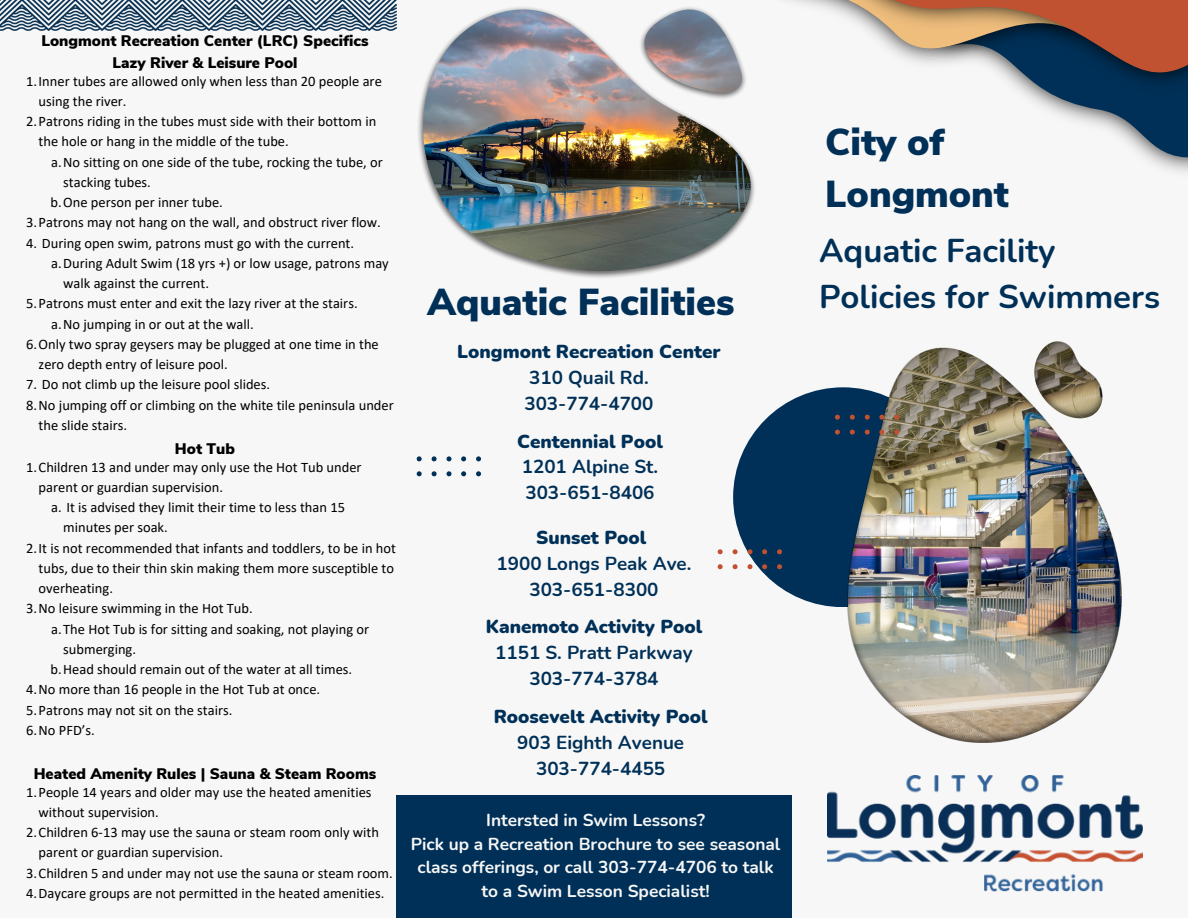
<style>
.page{position:relative;width:1188px;height:918px;background:#f7f7f7}
.page>*{position:absolute;margin:0;border:0;box-sizing:border-box;transform-origin:0 0}
.t1{font:900 37.5px/51.8px "Nunito Sans";color:#003057}
.t2{font:700 33px "Nunito";color:#003057}
.t3{font:700 18.75px "Nunito";color:#003057}
.t4{font:900 18.75px "Nunito";color:#003057}
.t5{font:700 17.25px/23.7px "Nunito";color:#f7f7f7;text-align:center}
.t6{font:900 15.3px "Nunito Sans";color:#000}
.t7{font:14.55px/20.2px "Calibri";color:#000}
</style>
<div class="page">
<div style="left:733px;top:387px;width:220px;height:220px;background:#003057;border-radius:50%"></div>
<svg style="left:791px;top:0;width:397px;height:167px"></svg>
<img style="left:418px;top:7px;width:337px;height:271px">
<img style="left:420px;top:10px;width:334px;height:261px">
<svg style="left:718px;top:549px;width:64px;height:22px"></svg>
<svg style="left:417px;top:456px;width:64px;height:21px"></svg>
<img style="left:827px;top:776px;width:315px;height:116px">
<img style="left:848px;top:342px;width:274px;height:401px">
<div style="left:396px;top:795px;width:396px;height:123px;background:#003057"></div>
<img style="left:0;top:0;width:396px;height:31px">
<svg style="left:835px;top:415px;width:70px;height:21px"></svg>
<p class="t6" style="left:41px;top:31px;width:329px">Longmont Recreation Center (LRC) Specifics</p>
<p class="t6" style="left:112px;top:52px;width:187px">Lazy River &amp; Leisure Pool</p>
<p class="t7" style="left:39px;top:72px;width:345px;text-indent:-12px">1.Inner tubes are allowed only when less than 20 people are using the river.</p>
<p class="t7" style="left:39px;top:112px;width:339px;text-indent:-12px">2.Patrons riding in the tubes must side with their bottom in the hole or hang in the middle of the tube.</p>
<p class="t7" style="left:63px;top:153px;width:321px;text-indent:-12px">a.No sitting on one side of the tube, rocking the tube, or stacking tubes.</p>
<p class="t7" style="left:51px;top:193px;width:174px">b.One person per inner tube.</p>
<p class="t7" style="left:26px;top:214px;width:356px">3.Patrons may not hang on the wall, and obstruct river flow.</p>
<p class="t7" style="left:26px;top:234px;width:329px">4. During open swim, patrons must go with the current.</p>
<p class="t7" style="left:63px;top:254px;width:327px;text-indent:-12px">a.During Adult Swim (18 yrs +) or low usage, patrons may walk against the current.</p>
<p class="t7" style="left:26px;top:295px;width:333px">5.Patrons must enter and exit the lazy river at the stairs.</p>
<p class="t7" style="left:51px;top:315px;width:204px">a.No jumping in or out at the wall.</p>
<p class="t7" style="left:39px;top:335px;width:342px;text-indent:-12px">6.Only two spray geysers may be plugged at one time in the zero depth entry of leisure pool.</p>
<p class="t7" style="left:26px;top:376px;width:245px">7. Do not climb up the leisure pool slides.</p>
<p class="t7" style="left:39px;top:396px;width:357px;text-indent:-12px">8.No jumping off or climbing on the white tile peninsula under the slide stairs.</p>
<p class="t6" style="left:175px;top:438px;width:62px">Hot Tub</p>
<p class="t7" style="left:39px;top:458px;width:324px;text-indent:-12px">1.Children 13 and under may only use the Hot Tub under parent or guardian supervision.</p>
<p class="t7" style="left:63px;top:498px;width:283px;text-indent:-12px">a. It is advised they limit their time to less than 15 minutes per soak.</p>
<p class="t7" style="left:39px;top:539px;width:359px;text-indent:-12px">2.It is not recommended that infants and toddlers, to be in hot tubs, due to their thin skin making them more susceptible to overheating.</p>
<p class="t7" style="left:26px;top:600px;width:228px">3.No leisure swimming in the Hot Tub.</p>
<p class="t7" style="left:63px;top:620px;width:307px;text-indent:-12px">a.The Hot Tub is for sitting and soaking, not playing or submerging.</p>
<p class="t7" style="left:51px;top:660px;width:303px">b.Head should remain out of the water at all times.</p>
<p class="t7" style="left:26px;top:681px;width:296px">4.No more than 16 people in the Hot Tub at once.</p>
<p class="t7" style="left:26px;top:701px;width:208px">5.Patrons may not sit on the stairs.</p>
<p class="t7" style="left:26px;top:721px;width:70px">6.No PFD’s.</p>
<p class="t6" style="left:34px;top:763px;width:344px">Heated Amenity Rules | Sauna &amp; Steam Rooms</p>
<p class="t7" style="left:39px;top:783px;width:334px;text-indent:-12px">1.People 14 years and older may use the heated amenities without supervision.</p>
<p class="t7" style="left:39px;top:823px;width:342px;text-indent:-12px">2.Children 6-13 may use the sauna or steam room only with parent or guardian supervision.</p>
<p class="t7" style="left:26px;top:864px;width:368px">3.Children 5 and under may not use the sauna or steam room.</p>
<p class="t7" style="left:26px;top:884px;width:360px">4.Daycare groups are not permitted in the heated amenities.</p>
<p class="t1" style="left:825px;top:117px;width:186px">City of<br>Longmont</p>
<p class="t2" style="left:819px;top:228px;width:238px">Aquatic Facility</p>
<p class="t1" style="left:428px;top:277px;width:308px">Aquatic Facilities</p>
<p class="t2" style="left:819px;top:274px;width:343px">Policies for Swimmers</p>
<p class="t4" style="left:457px;top:339px;width:265px">Longmont Recreation Center</p>
<p class="t3" style="left:529px;top:365px;width:121px">310 Quail Rd.</p>
<p class="t3" style="left:524px;top:391px;width:131px">303-774-4700</p>
<p class="t4" style="left:517px;top:429px;width:147px">Centennial Pool</p>
<p class="t3" style="left:522px;top:454px;width:138px">1201 Alpine St.</p>
<p class="t3" style="left:525px;top:480px;width:131px">303-651-8406</p>
<p class="t4" style="left:536px;top:525px;width:112px">Sunset Pool</p>
<p class="t3" style="left:496px;top:551px;width:196px">1900 Longs Peak Ave.</p>
<p class="t3" style="left:529px;top:577px;width:131px">303-651-8300</p>
<p class="t4" style="left:486px;top:614px;width:218px">Kanemoto Activity Pool</p>
<p class="t3" style="left:495px;top:640px;width:199px">1151 S. Pratt Parkway</p>
<p class="t3" style="left:529px;top:666px;width:131px">303-774-3784</p>
<p class="t4" style="left:494px;top:704px;width:215px">Roosevelt Activity Pool</p>
<p class="t3" style="left:517px;top:730px;width:168px">903 Eighth Avenue</p>
<p class="t3" style="left:536px;top:756px;width:131px">303-774-4455</p>
<p class="t5" style="left:486px;top:809px;width:220px">Intersted in Swim Lessons?</p>
<p class="t5" style="left:411px;top:832px;width:371px">Pick up a Recreation Brochure to see seasonal class offerings, or call 303-774-4706 to talk to a Swim Lesson Specialist!</p>
</div>
